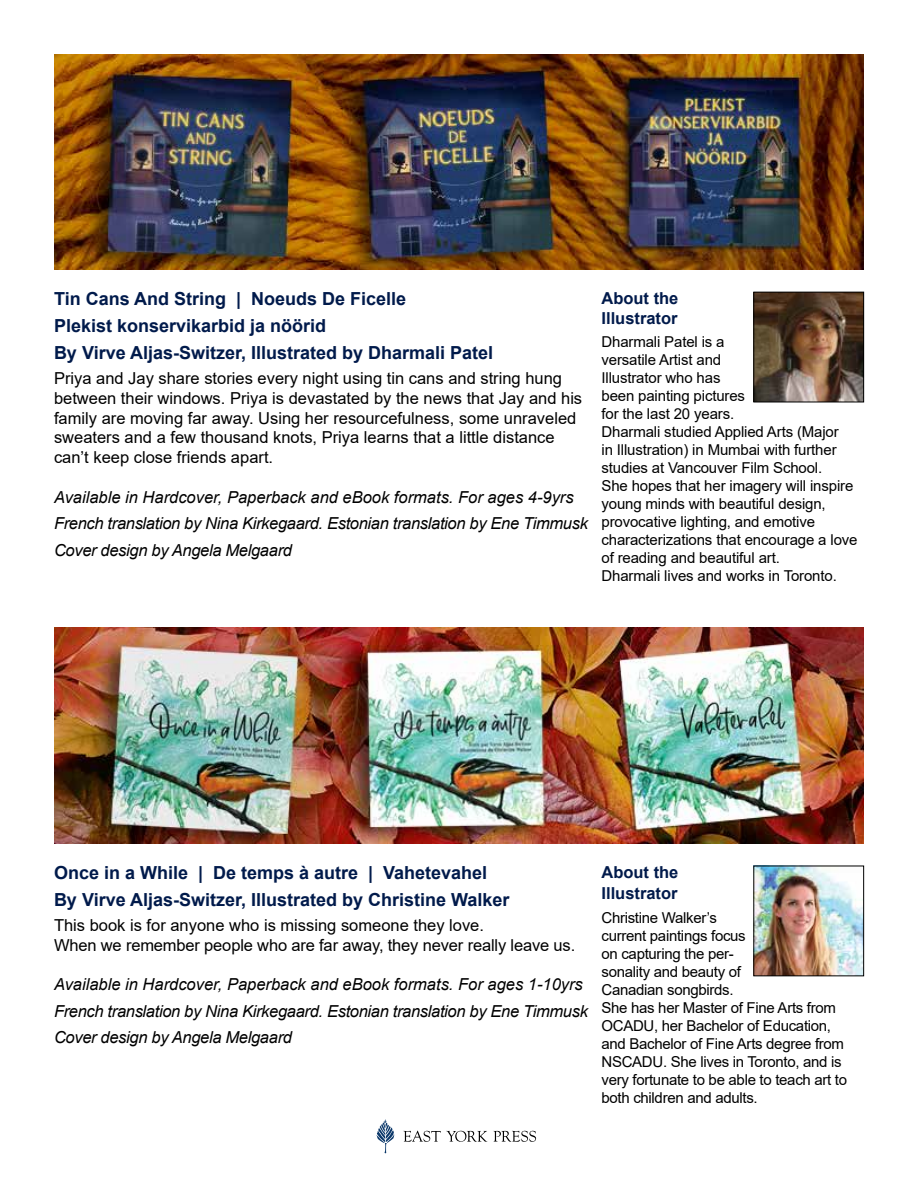
<style>
.page{position:relative;width:918px;height:1188px;background:#fff}
.page>*{position:absolute;margin:0;border:0;box-sizing:border-box;transform-origin:0 0}
.t1{font:700 18px/27px "Arial";color:#001a4b}
.t2{font:16.5px/19.8px "Arial";color:#000}
.t3{font:italic 16.5px/26.5px "Arial";letter-spacing:-.02em;color:#000}
.t4{font:700 16.5px/19.8px "Arial";color:#001a4b}
.t5{font:15px/18px "Arial";letter-spacing:-.01em;color:#000}
</style>
<div class="page">
<img style="left:755px;top:294px;width:107px;height:106px">
<div style="left:753px;top:292px;width:111px;height:110px;border:1px solid #000"></div>
<img style="left:54px;top:54px;width:810px;height:215px">
<img style="left:755px;top:868px;width:107px;height:106px">
<div style="left:753px;top:866px;width:111px;height:110px;border:1px solid #000"></div>
<img style="left:54px;top:628px;width:810px;height:215px">
<svg style="left:403px;top:1131px;width:84px;height:11px"></svg>
<svg style="left:494px;top:1131px;width:42px;height:11px"></svg>
<svg style="left:376px;top:1119px;width:18px;height:34px"></svg>
<p class="t1" style="left:54px;top:285px;width:441px">Tin Cans And String | Noeuds De Ficelle<br>Plekist konservikarbid ja nöörid<br>By Virve Aljas-Switzer, Illustrated by Dharmali Patel</p>
<p class="t2" style="left:54px;top:368px;width:530px">Priya and Jay share stories every night using tin cans and string hung between their windows. Priya is devastated by the news that Jay and his family are moving far away. Using her resourcefulness, some unraveled sweaters and a few thousand knots, Priya learns that a little distance can’t keep close friends apart.</p>
<p class="t3" style="left:54px;top:484px;width:535px">Available in Hardcover, Paperback and eBook formats. For ages 4-9yrs<br>French translation by Nina Kirkegaard. Estonian translation by Ene Timmusk<br>Cover design by Angela Melgaard</p>
<p class="t4" style="left:602px;top:288px;width:78px">About the<br>Illustrator</p>
<p class="t5" style="left:602px;top:333px;width:258px">Dharmali Patel is a<br>versatile Artist and<br>Illustrator who has<br>been painting pictures<br>for the last 20 years.<br>Dharmali studied Applied Arts (Major<br>in Illustration) in Mumbai with further studies at Vancouver Film School.<br>She hopes that her imagery will inspire young minds with beautiful design, provocative lighting, and emotive characterizations that encourage a love of reading and beautiful art.<br>Dharmali lives and works in Toronto.</p>
<p class="t1" style="left:54px;top:859px;width:457px">Once in a While | De temps à autre | Vahetevahel<br>By Virve Aljas-Switzer, Illustrated by Christine Walker</p>
<p class="t2" style="left:54px;top:915px;width:523px">This book is for anyone who is missing someone they love.<br>When we remember people who are far away, they never really leave us.</p>
<p class="t3" style="left:54px;top:972px;width:535px">Available in Hardcover, Paperback and eBook formats. For ages 1-10yrs<br>French translation by Nina Kirkegaard. Estonian translation by Ene Timmusk<br>Cover design by Angela Melgaard</p>
<p class="t4" style="left:602px;top:861px;width:78px;line-height:21.6px">About the<br>Illustrator</p>
<p class="t5" style="left:602px;top:908px;width:247px">Christine Walker’s<br>current paintings focus<br>on capturing the per-<br>sonality and beauty of<br>Canadian songbirds.<br>She has her Master of Fine Arts from<br>OCADU, her Bachelor of Education, and Bachelor of Fine Arts degree from<br>NSCADU. She lives in Toronto, and is very fortunate to be able to teach art to both children and adults.</p>
</div>
